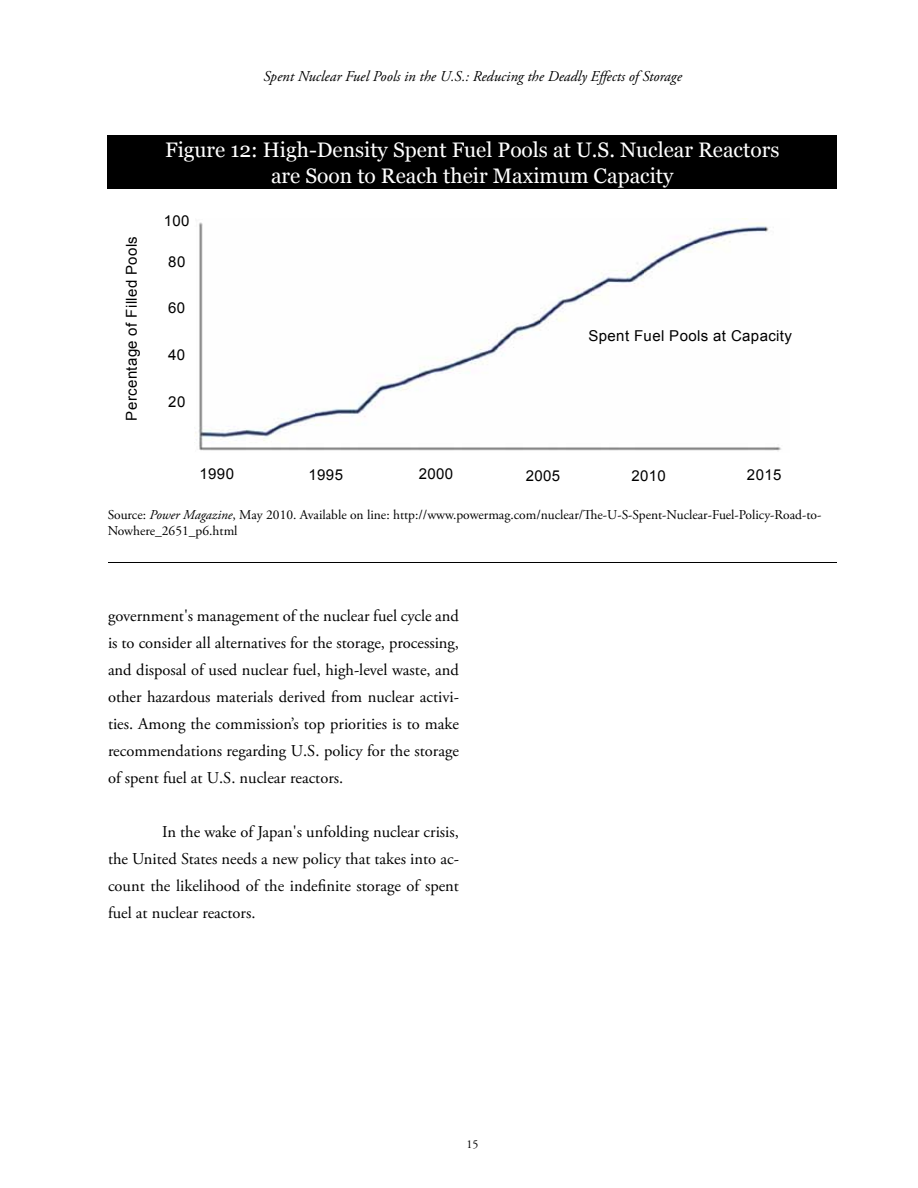
<style>
.page{position:relative;width:918px;height:1188px;background:#fff}
.page>*{position:absolute;margin:0;border:0;box-sizing:border-box;transform-origin:0 0}
.t1{font:21px/25.2px "Georgia";color:#fff;text-align:center}
.t2{font:16.5px/27px "Adobe Garamond Pro";color:#000;text-align:justify}
.t3{font:15px "Arial";letter-spacing:.025em;color:#000}
.t4{font:italic 15px "Adobe Garamond Pro";color:#000}
.t5{font:13.5px/16.2px "Adobe Garamond Pro";color:#000}
.t6{font:12px "Adobe Garamond Pro";color:#000}
.s1{font-style:italic}
</style>
<div class="page">
<div style="left:108px;top:135px;width:729px;height:54px;background:#000"></div>
<img style="left:195px;top:219px;width:586px;height:232px">
<hr style="left:108px;top:562px;width:729px;height:1px;background:#000">
<p class="t4" style="left:263px;top:67px;width:420px">Spent Nuclear Fuel Pools in the U.S.: Reducing the Deadly Effects of Storage</p>
<p class="t1" style="left:165px;top:138px;width:616px">Figure 12: High-Density Spent Fuel Pools at U.S. Nuclear Reactors are Soon to Reach their Maximum Capacity</p>
<p class="t3" style="left:122px;top:421px;width:186px;rotate:-90deg">Percentage of Filled Pools</p>
<p class="t3" style="left:164px;top:211px;width:27px">100</p>
<p class="t3" style="left:168px;top:252px;width:19px">80</p>
<p class="t3" style="left:168px;top:298px;width:19px">60</p>
<p class="t3" style="left:168px;top:345px;width:19px">40</p>
<p class="t3" style="left:168px;top:391px;width:19px">20</p>
<p class="t3" style="left:588px;top:326px;width:205px">Spent Fuel Pools at Capacity</p>
<p class="t3" style="left:200px;top:464px;width:36px">1990</p>
<p class="t3" style="left:309px;top:465px;width:36px">1995</p>
<p class="t3" style="left:419px;top:464px;width:36px">2000</p>
<p class="t3" style="left:526px;top:466px;width:36px">2005</p>
<p class="t3" style="left:631px;top:466px;width:36px">2010</p>
<p class="t3" style="left:747px;top:465px;width:36px">2015</p>
<p class="t5" style="left:108px;top:507px;width:715px">Source: <span class="s1">Power Magazine</span>, May 2010. Available on line: http://www.powermag.com/nuclear/The-U-S-Spent-Nuclear-Fuel-Policy-Road-to-<br>Nowhere_2651_p6.html</p>
<p class="t2" style="left:108px;top:603px;width:353px">government's management of the nuclear fuel cycle and is to consider all alternatives for the storage, processing, and disposal of used nuclear fuel, high-level waste, and other hazardous materials derived from nuclear activi&shy;ties. Among the commission’s top priorities is to make recommendations regarding U.S. policy for the storage of spent fuel at U.S. nuclear reactors.</p>
<p class="t2" style="left:108px;top:819px;width:353px;text-indent:54px">In the wake of Japan's unfolding nuclear crisis, the United States needs a new policy that takes into ac&shy;count the likelihood of the indefinite storage of spent fuel at nuclear reactors.</p>
<p class="t6" style="left:466px;top:1136px;width:14px">15</p>
</div>
